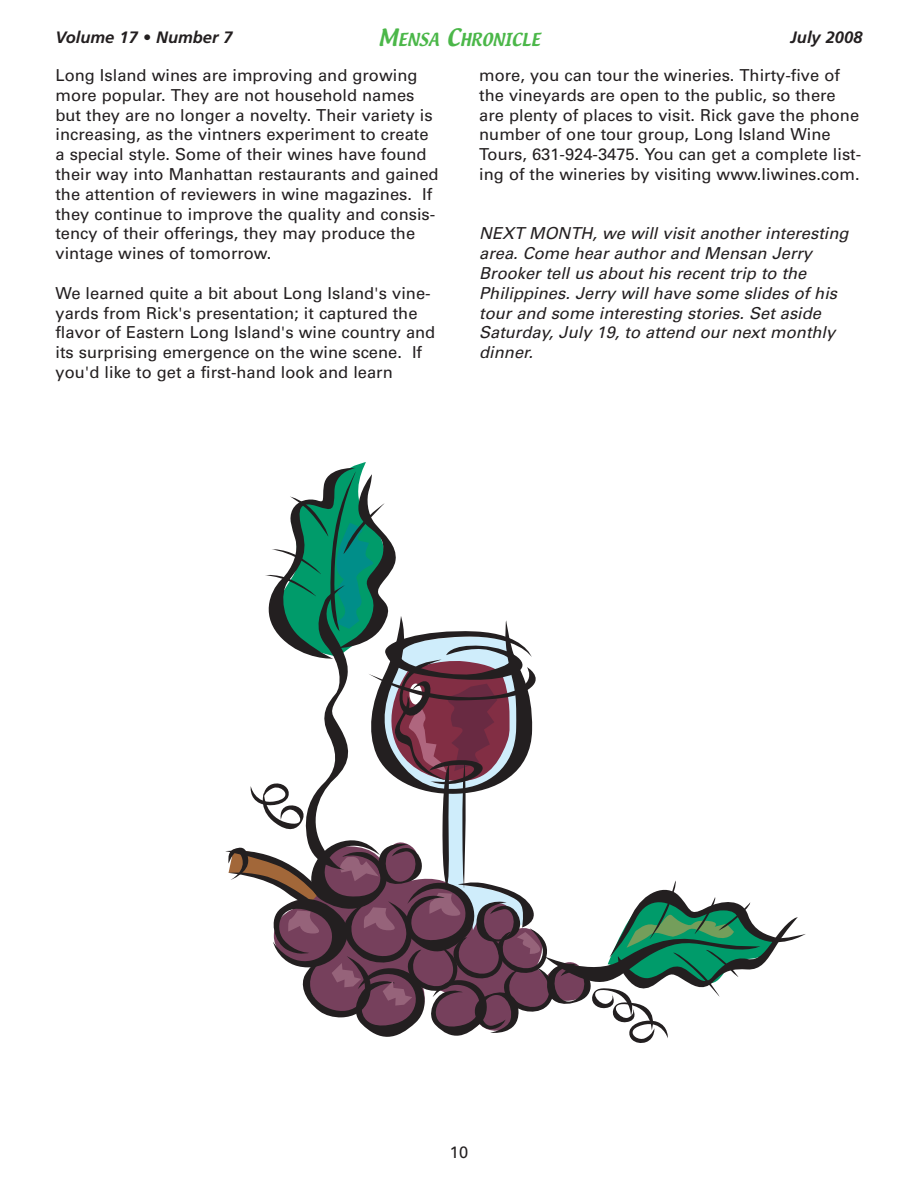
<style>
.page{position:relative;width:918px;height:1188px;background:#fff}
.page>*{position:absolute;margin:0;border:0;box-sizing:border-box;transform-origin:0 0}
.t1{font:16.5px/19.8px "Univers";color:#231f20}
.t2{font:italic 16.5px/19.8px "Univers";color:#231f20}
.t3{font:italic 700 16.5px "Frutiger";color:#231f20}
.t4{font:15.75px "Textile";color:#4bb749}
.s1{font-size:21px}
</style>
<div class="page">
<svg style="left:225px;top:462px;width:581px;height:581px"></svg>
<p class="t3" style="left:56px;top:30px;width:179px">Volume 17 • Number 7</p>
<p class="t4" style="left:378px;top:31px;width:164px"><span class="s1">M</span>ENSA <span class="s1">C</span>HRONICLE</p>
<p class="t3" style="left:791px;top:30px;width:73px">July 2008</p>
<p class="t1" style="left:56px;top:67px;width:385px">Long Island wines are improving and growing more popular. They are not household names but they are no longer a novelty. Their variety is increasing, as the vintners experiment to create a special style. Some of their wines have found their way into Manhattan restaurants and gained the attention of reviewers in wine magazines. If they continue to improve the quality and consis&shy;tency of their offerings, they may produce the vintage wines of tomorrow.</p>
<p class="t1" style="left:56px;top:284px;width:381px">We learned quite a bit about Long Island's vine&shy;yards from Rick's presentation; it captured the flavor of Eastern Long Island's wine country and its surprising emergence on the wine scene. If you'd like to get a first-hand look and learn</p>
<p class="t1" style="left:479px;top:67px;width:384px">more, you can tour the wineries. Thirty-five of the vineyards are open to the public, so there are plenty of places to visit. Rick gave the phone number of one tour group, Long Island Wine Tours, 631-924-3475. You can get a complete list&shy;ing of the wineries by visiting www.liwines.com.</p>
<p class="t2" style="left:479px;top:225px;width:371px">NEXT MONTH, we will visit another interesting area. Come hear author and Mensan Jerry Brooker tell us about his recent trip to the Philippines. Jerry will have some slides of his tour and some interesting stories. Set aside Saturday, July 19, to attend our next monthly dinner.</p>
<p class="t1" style="left:450px;top:1144px;width:20px">10</p>
</div>
